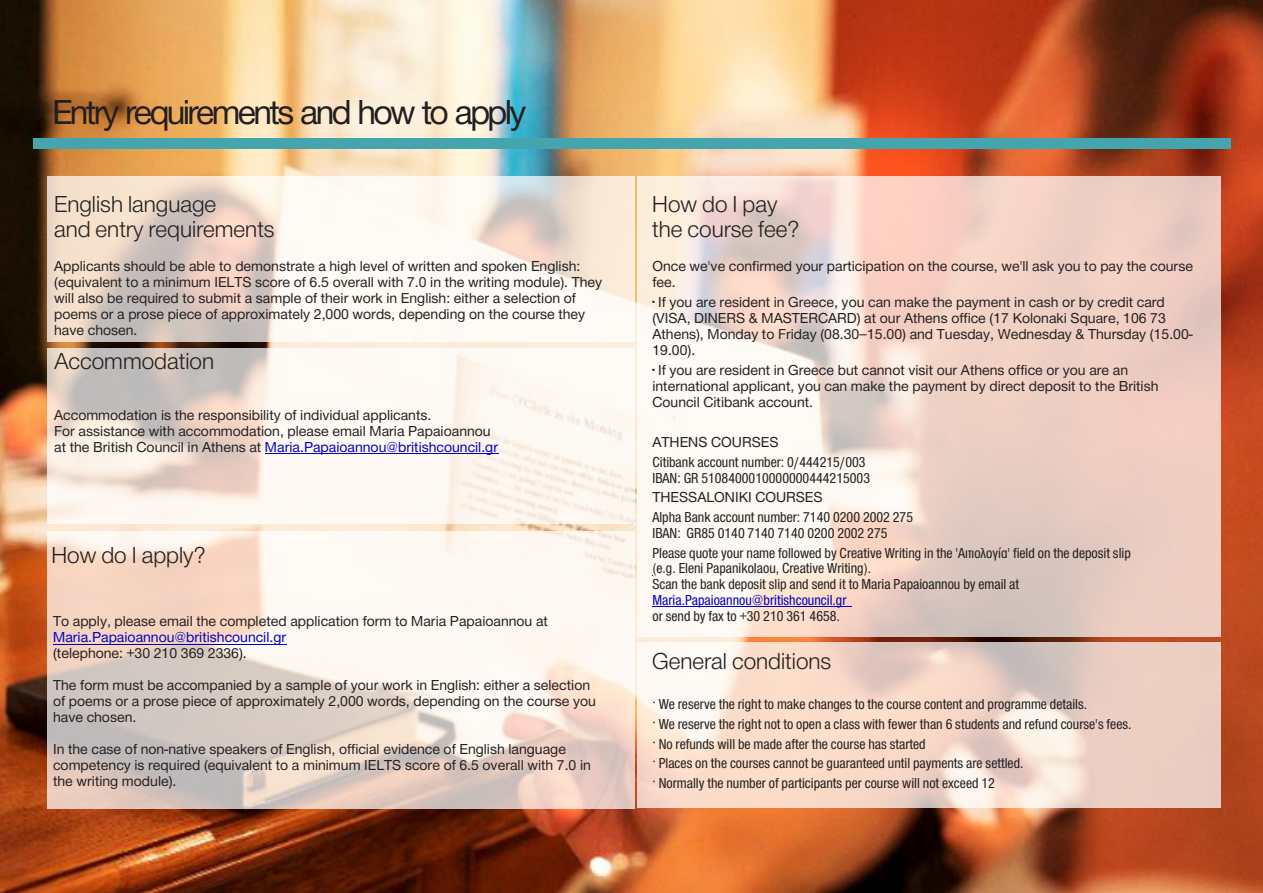
<style>
.page{position:relative;width:1263px;height:893px;background:#fff}
.page>*{position:absolute;margin:0;border:0;box-sizing:border-box;transform-origin:0 0}
.t1{font:36px "Helvetica Neue Greek";letter-spacing:-.075em;color:#231f20}
.t2{font:300 24px/25.3px "Helvetica Neue Greek";color:#231f20}
.t3{font:15px/15.9px "Helvetica Neue Greek";color:#231f20}
.t4{font:condensed 15px/15.8px "Helvetica Neue Greek";color:#231f20}
.t5{font:15px "Helvetica Neue Greek";color:#0000c4}
.t6{font:condensed 15px "Helvetica Neue Greek";color:#0000c4}
.s1{color:#0000c4}
</style>
<div class="page">
<img style="left:0;top:0;width:1263px;height:893px">
<div style="left:47px;top:531px;width:587px;height:277px;background:#fff;opacity:.73"></div>
<div style="left:638px;top:642px;width:583px;height:166px;background:#fff;opacity:.73"></div>
<div style="left:47px;top:176px;width:587px;height:166px;background:#fff;opacity:.73"></div>
<div style="left:47px;top:349px;width:587px;height:175px;background:#fff;opacity:.73"></div>
<hr style="left:265px;top:453px;width:233px;height:1px;background:#0000c4">
<hr style="left:53px;top:644px;width:233px;height:1px;background:#0000c4">
<div style="left:638px;top:176px;width:583px;height:461px;background:#fff;opacity:.73"></div>
<hr style="left:652px;top:606px;width:197px;height:1px;background:#0000c4">
<div style="left:33px;top:138px;width:1197px;height:11px;background:#44a5ae"></div>
<h1 class="t1" style="left:52px;top:96px;width:476px">Entry requirements and how to apply</h1>
<h2 class="t2" style="left:54px;top:192px;width:222px">English language<br>and entry requirements</h2>
<p class="t3" style="left:54px;top:259px;width:549px">Applicants should be able to demonstrate a high level of written and spoken English: (equivalent to a minimum IELTS score of 6.5 overall with 7.0 in the writing module). They will also be required to submit a sample of their work in English: either a selection of poems or a prose piece of approximately 2,000 words, depending on the course they have chosen.</p>
<h2 class="t2" style="left:54px;top:350px;width:161px">Accommodation</h2>
<p class="t3" style="left:54px;top:408px;width:445px">Accommodation is the responsibility of individual applicants.<br>For assistance with accommodation, please email Maria Papaioannou at the British Council in Athens at <span class="s1">Maria.Papaioannou@britishcouncil.gr</span></p>
<h2 class="t2" style="left:51px;top:544px;width:156px">How do I apply?</h2>
<p class="t3" style="left:53px;top:614px;width:496px">To apply, please email the completed application form to Maria Papaioannou at</p>
<p class="t5" style="left:53px;top:631px;width:235px">Maria.Papaioannou@britishcouncil.gr</p>
<p class="t3" style="left:53px;top:638px;width:538px;line-height:32px">(telephone: +30 210 369 2336).<br>The form must be accompanied by a sample of your work in English: either a selection</p>
<p class="t3" style="left:53px;top:694px;width:544px">of poems or a prose piece of approximately 2,000 words, depending on the course you have chosen.</p>
<p class="t3" style="left:53px;top:742px;width:539px">In the case of non-native speakers of English, official evidence of English language competency is required (equivalent to a minimum IELTS score of 6.5 overall with 7.0 in the writing module).</p>
<h2 class="t2" style="left:652px;top:192px;width:149px">How do I pay the course fee?</h2>
<p class="t3" style="left:652px;top:259px;width:542px">Once we've confirmed your participation on the course, we'll ask you to pay the course fee.</p>
<p class="t3" style="left:652px;top:295px;width:542px">· If you are resident in Greece, you can make the payment in cash or by credit card (VISA, DINERS &amp; MASTERCARD) at our Athens office (17 Kolonaki Square, 106 73<br>Athens), Monday to Friday (08.30–15.00) and Tuesday, Wednesday &amp; Thursday (15.00- 19.00).</p>
<p class="t3" style="left:652px;top:363px;width:507px">· If you are resident in Greece but cannot visit our Athens office or you are an international applicant, you can make the payment by direct deposit to the British<br>Council Citibank account.</p>
<p class="t3" style="left:652px;top:435px;width:128px">ATHENS COURSES</p>
<p class="t4" style="left:652px;top:455px;width:219px">Citibank account number: 0/444215/003<br>IBAN: GR 5108400010000000444215003</p>
<p class="t3" style="left:652px;top:490px;width:172px">THESSALONIKI COURSES</p>
<p class="t4" style="left:652px;top:510px;width:262px">Alpha Bank account number: 7140 0200 2002 275<br>IBAN: GR85 0140 7140 7140 0200 2002 275</p>
<p class="t4" style="left:652px;top:546px;width:480px">Please quote your name followed by Creative Writing in the 'Αιτιολογία' field on the deposit slip (e.g. Eleni Papanikolaou, Creative Writing).<br>Scan the bank deposit slip and send it to Maria Papaioannou by email at</p>
<p class="t6" style="left:652px;top:593px;width:196px">Maria.Papaioannou@britishcouncil.gr</p>
<p class="t4" style="left:652px;top:609px;width:189px">or send by fax to +30 210 361 4658.</p>
<h2 class="t2" style="left:652px;top:649px;width:181px">General conditions</h2>
<p class="t4" style="left:652px;top:695px;width:481px;line-height:19.6px">· We reserve the right to make changes to the course content and programme details.<br>· We reserve the right not to open a class with fewer than 6 students and refund course's fees. · No refunds will be made after the course has started<br>· Places on the courses cannot be guaranteed until payments are settled.<br>· Normally the number of participants per course will not exceed 12</p>
</div>
